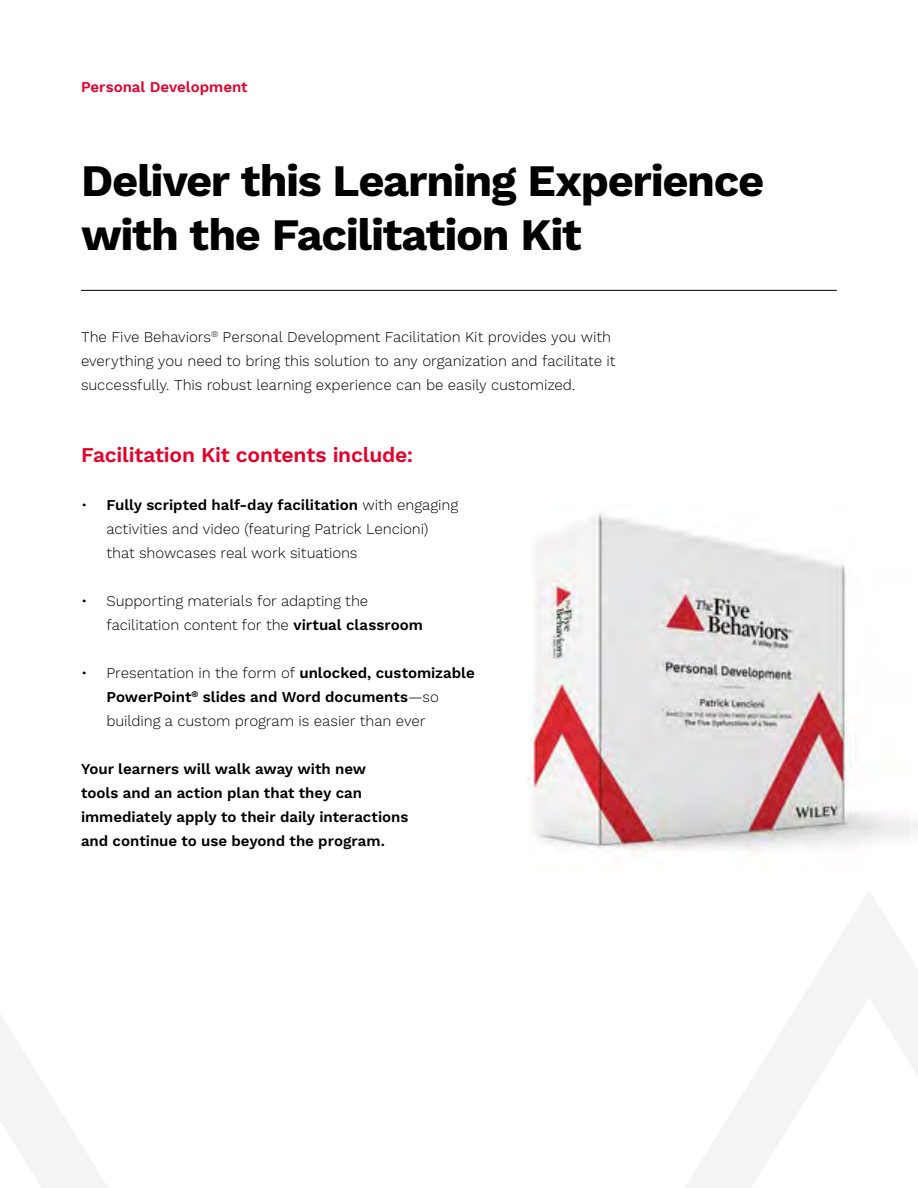
<style>
.page{position:relative;width:918px;height:1188px;background:#fff}
.page>*{position:absolute;margin:0;border:0;box-sizing:border-box;transform-origin:0 0}
.t1{font:700 45px/54px "Work Sans";letter-spacing:-.03em;color:#000}
.t2{font:600 21px "Work Sans";letter-spacing:-.01em;color:#e4002b}
.t3{font:300 15px/24px "Work Sans";letter-spacing:-.005em;color:#000}
.t4{font:600 15px/24px "Work Sans";color:#000}
.t5{font:600 15px "Work Sans";color:#e4002b}
.s1{font-weight:600}
</style>
<div class="page">
<svg style="left:685px;top:891px;width:233px;height:297px"></svg>
<svg style="left:0;top:1014px;width:107px;height:174px"></svg>
<img style="left:527px;top:512px;width:391px;height:342px">
<hr style="left:81px;top:290px;width:756px;height:1px;background:#000">
<p class="t5" style="left:81px;top:79px;width:168px">Personal Development</p>
<h1 class="t1" style="left:81px;top:156px;width:685px">Deliver this Learning Experience with the Facilitation Kit</h1>
<p class="t3" style="left:81px;top:325px;width:536px">The Five Behaviors<sup>®</sup> Personal Development Facilitation Kit provides you with everything you need to bring this solution to any organization and facilitate it successfully. This robust learning experience can be easily customized.</p>
<h2 class="t2" style="left:81px;top:442px;width:334px">Facilitation Kit contents include:</h2>
<p class="t3" style="left:106px;top:493px;width:353px;text-indent:-26px">• <span class="s1">Fully scripted half-day facilitation</span> with engaging activities and video (featuring Patrick Lencioni) that showcases real work situations</p>
<p class="t3" style="left:106px;top:589px;width:318px;text-indent:-26px">• Supporting materials for adapting the facilitation content for the <span class="s1">virtual classroom</span></p>
<p class="t3" style="left:106px;top:661px;width:370px;text-indent:-26px">• Presentation in the form of <span class="s1">unlocked, customizable<br>PowerPoint</span><sup>®</sup> <span class="s1">slides and Word documents</span>—so building a custom program is easier than ever</p>
<p class="t4" style="left:81px;top:758px;width:329px">Your learners will walk away with new<br>tools and an action plan that they can immediately apply to their daily interactions and continue to use beyond the program.</p>
</div>
